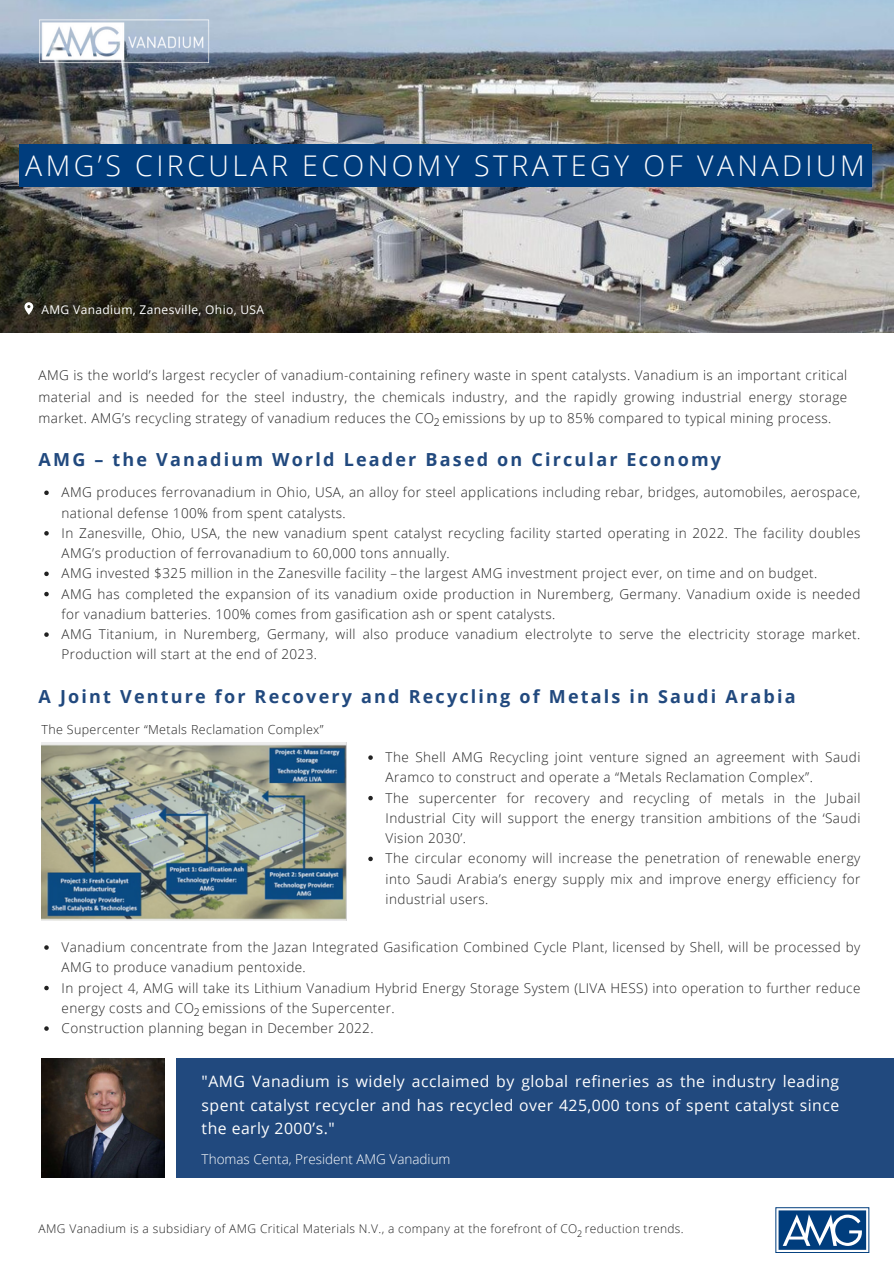
<style>
.page{position:relative;width:894px;height:1264px;background:#fff}
.page>*{position:absolute;margin:0;border:0;box-sizing:border-box;transform-origin:0 0}
.t1{font:300 28.5px "Open Sans";letter-spacing:.12em;color:#fff}
.t2{font:700 18px "Open Sans";letter-spacing:.12em;color:#21497e}
.t3{font:15.75px/23.7px "Open Sans";letter-spacing:.03em;color:#fff;text-align:justify}
.t4{font:300 13.5px/20.2px "Open Sans";letter-spacing:.03em;color:#222}
.t5{font:300 13.5px "Open Sans";color:#fff}
.t6{font:300 12.45px "Open Sans";letter-spacing:.03em;color:#222}
.t7{font:300 12px "Open Sans";letter-spacing:.03em;color:#222}
.t8{font:12px "Open Sans";letter-spacing:.03em;color:#fff}
.t9{font:300 10.5px "Open Sans";color:#000}
.t10{font:300 9px "Open Sans";color:#000}
</style>
<div class="page">
<svg style="left:775px;top:1207px;width:93px;height:45px"></svg>
<img style="left:0;top:0;width:893px;height:332px">
<img style="left:41px;top:1058px;width:123px;height:119px">
<div style="left:176px;top:1058px;width:717px;height:119px;background:#21497e"></div>
<img style="left:41px;top:742px;width:305px;height:178px">
<img style="left:33px;top:15px;width:181px;height:54px">
<svg style="left:368px;top:755px;width:4px;height:4px"></svg>
<svg style="left:368px;top:795px;width:4px;height:5px"></svg>
<svg style="left:368px;top:856px;width:4px;height:5px"></svg>
<div style="left:19px;top:144px;width:851px;height:43px;background:#003d7d"></div>
<svg style="left:44px;top:490px;width:5px;height:5px"></svg>
<svg style="left:44px;top:531px;width:5px;height:4px"></svg>
<svg style="left:44px;top:571px;width:5px;height:5px"></svg>
<svg style="left:44px;top:592px;width:5px;height:4px"></svg>
<svg style="left:44px;top:632px;width:5px;height:5px"></svg>
<svg style="left:44px;top:945px;width:5px;height:4px"></svg>
<svg style="left:44px;top:985px;width:5px;height:5px"></svg>
<svg style="left:44px;top:1026px;width:5px;height:4px"></svg>
<svg style="left:24px;top:302px;width:9px;height:12px"></svg>
<p class="t1" style="left:25px;top:145px;width:840px">AMG’S CIRCULAR ECONOMY STRATEGY OF VANADIUM</p>
<p class="t8" style="left:41px;top:301px;width:224px">AMG Vanadium, Zanesville, Ohio, USA</p>
<p class="t4" style="left:39px;top:364px;width:809px;line-height:21.3px;text-align:justify">AMG is the world’s largest recycler of vanadium-containing refinery waste in spent catalysts. Vanadium is an important critical material and is needed for the steel industry, the chemicals industry, and the rapidly growing industrial energy storage market. AMG’s recycling strategy of vanadium reduces the CO emissions by up to 85% compared to typical mining process.</p>
<p class="t9" style="left:433px;top:415px;width:7px">2</p>
<p class="t2" style="left:39px;top:446px;width:683px">AMG – the Vanadium World Leader Based on Circular Economy</p>
<p class="t4" style="left:62px;top:482px;width:800px">AMG produces ferrovanadium in Ohio, USA, an alloy for steel applications including rebar, bridges, automobiles, aerospace, national defense 100% from spent catalysts.</p>
<p class="t4" style="left:62px;top:522px;width:800px">In Zanesville, Ohio, USA, the new vanadium spent catalyst recycling facility started operating in 2022. The facility doubles<br>AMG’s production of ferrovanadium to 60,000 tons annually.</p>
<p class="t4" style="left:62px;top:563px;width:757px">AMG invested $325 million in the Zanesville facility – the largest AMG investment project ever, on time and on budget.</p>
<p class="t4" style="left:62px;top:583px;width:800px">AMG has completed the expansion of its vanadium oxide production in Nuremberg, Germany. Vanadium oxide is needed for vanadium batteries. 100% comes from gasification ash or spent catalysts.</p>
<p class="t4" style="left:62px;top:623px;width:800px">AMG Titanium, in Nuremberg, Germany, will also produce vanadium electrolyte to serve the electricity storage market.<br>Production will start at the end of 2023.</p>
<p class="t2" style="left:39px;top:683px;width:758px">A Joint Venture for Recovery and Recycling of Metals in Saudi Arabia</p>
<p class="t6" style="left:41px;top:721px;width:283px">The Supercenter “Metals Reclamation Complex”</p>
<p class="t4" style="left:385px;top:746px;width:476px">The Shell AMG Recycling joint venture signed an agreement with Saudi<br>Aramco to construct and operate a “Metals Reclamation Complex”.</p>
<p class="t4" style="left:385px;top:787px;width:476px;text-align:justify">The supercenter for recovery and recycling of metals in the Jubail Industrial City will support the energy transition ambitions of the ‘Saudi Vision 2030’.</p>
<p class="t4" style="left:385px;top:848px;width:476px;text-align:justify">The circular economy will increase the penetration of renewable energy into Saudi Arabia’s energy supply mix and improve energy efficiency for industrial users.</p>
<p class="t4" style="left:62px;top:936px;width:800px">Vanadium concentrate from the Jazan Integrated Gasification Combined Cycle Plant, licensed by Shell, will be processed by<br>AMG to produce vanadium pentoxide.</p>
<p class="t4" style="left:62px;top:977px;width:800px">In project 4, AMG will take its Lithium Vanadium Hybrid Energy Storage System (LIVA HESS) into operation to further reduce energy costs and CO emissions of the Supercenter.</p>
<p class="t4" style="left:62px;top:1017px;width:313px">Construction planning began in December 2022.</p>
<p class="t9" style="left:194px;top:1005px;width:7px">2</p>
<p class="t3" style="left:201px;top:1069px;width:639px">"AMG Vanadium is widely acclaimed by global refineries as the industry leading spent catalyst recycler and has recycled over 425,000 tons of spent catalyst since the early 2000’s."</p>
<p class="t5" style="left:201px;top:1149px;width:250px">Thomas Centa, President AMG Vanadium</p>
<p class="t7" style="left:39px;top:1220px;width:646px">AMG Vanadium is a subsidiary of AMG Critical Materials N.V., a company at the forefront of CO reduction trends.</p>
<p class="t10" style="left:577px;top:1226px;width:7px">2</p>
</div>
